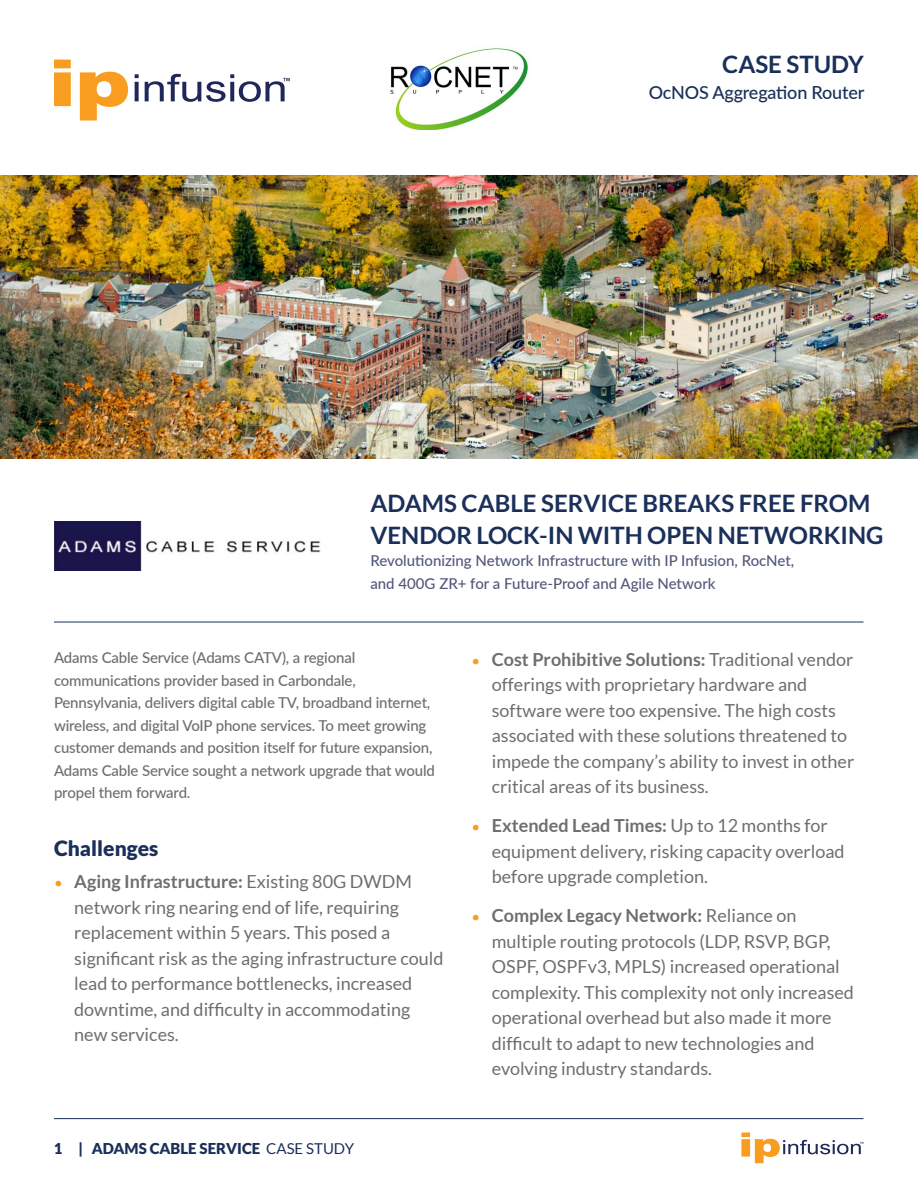
<style>
.page{position:relative;width:918px;height:1188px;background:#fff}
.page>*{position:absolute;margin:0;border:0;box-sizing:border-box;transform-origin:0 0}
.t1{font:700 24px/31.5px "Lato";color:#1a2f59}
.t2{font:900 21px "Lato";color:#1a2f59}
.t3{font:18px/25.5px "Lato";color:#6d6e71}
.t4{font:500 18px "Lato";letter-spacing:-.01em;color:#1a2f59}
.t5{font:500 15px/22.5px "Lato";letter-spacing:-.01em;color:#6d6e71}
.t6{font:500 15px/22.5px "Lato";color:#53587a}
.t7{font:900 15px "Lato";color:#1a2f59}
.s1{font-size:15px;color:#f99d20}
.s2{font-weight:700}
.s3{font-weight:400}
</style>
<div class="page">
<svg style="left:741px;top:1132px;width:122px;height:31px"></svg>
<hr style="left:54px;top:1118px;width:809px;height:1px;background:#1a2f59">
<hr style="left:54px;top:622px;width:809px;height:1px;background:#1a2f59">
<svg style="left:54px;top:60px;width:17px;height:46px"></svg>
<svg style="left:80px;top:72px;width:48px;height:49px"></svg>
<svg style="left:135px;top:74px;width:4px;height:4px"></svg>
<svg style="left:135px;top:82px;width:4px;height:19px"></svg>
<svg style="left:145px;top:74px;width:145px;height:28px"></svg>
<img style="left:0;top:176px;width:918px;height:283px">
<img style="left:54px;top:521px;width:267px;height:49px">
<img style="left:390px;top:48px;width:138px;height:82px">
<h1 class="t1" style="left:722px;top:48px;width:143px">CASE STUDY</h1>
<p class="t4" style="left:649px;top:80px;width:217px">OcNOS Aggregation Router</p>
<h1 class="t1" style="left:370px;top:487px;width:515px">ADAMS CABLE SERVICE BREAKS FREE FROM<br>VENDOR LOCK-IN WITH OPEN NETWORKING</h1>
<p class="t6" style="left:370px;top:549px;width:425px">Revolutionizing Network Infrastructure with IP Infusion, RocNet, and 400G ZR+ for a Future-Proof and Agile Network</p>
<p class="t5" style="left:54px;top:646px;width:382px">Adams Cable Service (Adams CATV), a regional communications provider based in Carbondale, Pennsylvania, delivers digital cable TV, broadband internet, wireless, and digital VoIP phone services. To meet growing customer demands and position itself for future expansion, Adams Cable Service sought a network upgrade that would propel them forward.</p>
<p class="t2" style="left:54px;top:836px;width:106px">Challenges</p>
<p class="t3" style="left:74px;top:869px;width:371px;text-indent:-20px"><span class="s1">•</span> <span class="s2">Aging Infrastructure:</span> Existing 80G DWDM network ring nearing end of life, requiring replacement within 5 years. This posed a significant risk as the aging infrastructure could lead to performance bottlenecks, increased downtime, and difficulty in accommodating new services.</p>
<p class="t7" style="left:54px;top:1139px;width:302px">1 | ADAMS CABLE SERVICE <span class="s3">CASE STUDY</span></p>
<p class="t3" style="left:492px;top:646px;width:364px;text-indent:-20px"><span class="s1">•</span> <span class="s2">Cost Prohibitive Solutions:</span> Traditional vendor offerings with proprietary hardware and software were too expensive. The high costs associated with these solutions threatened to impede the company’s ability to invest in other critical areas of its business.</p>
<p class="t3" style="left:492px;top:813px;width:354px;text-indent:-20px"><span class="s1">•</span> <span class="s2">Extended Lead Times:</span> Up to 12 months for equipment delivery, risking capacity overload before upgrade completion.</p>
<p class="t3" style="left:492px;top:903px;width:364px;text-indent:-20px"><span class="s1">•</span> <span class="s2">Complex Legacy Network:</span> Reliance on multiple routing protocols (LDP, RSVP, BGP, OSPF, OSPFv3, MPLS) increased operational complexity. This complexity not only increased operational overhead but also made it more difficult to adapt to new technologies and evolving industry standards.</p>
</div>
